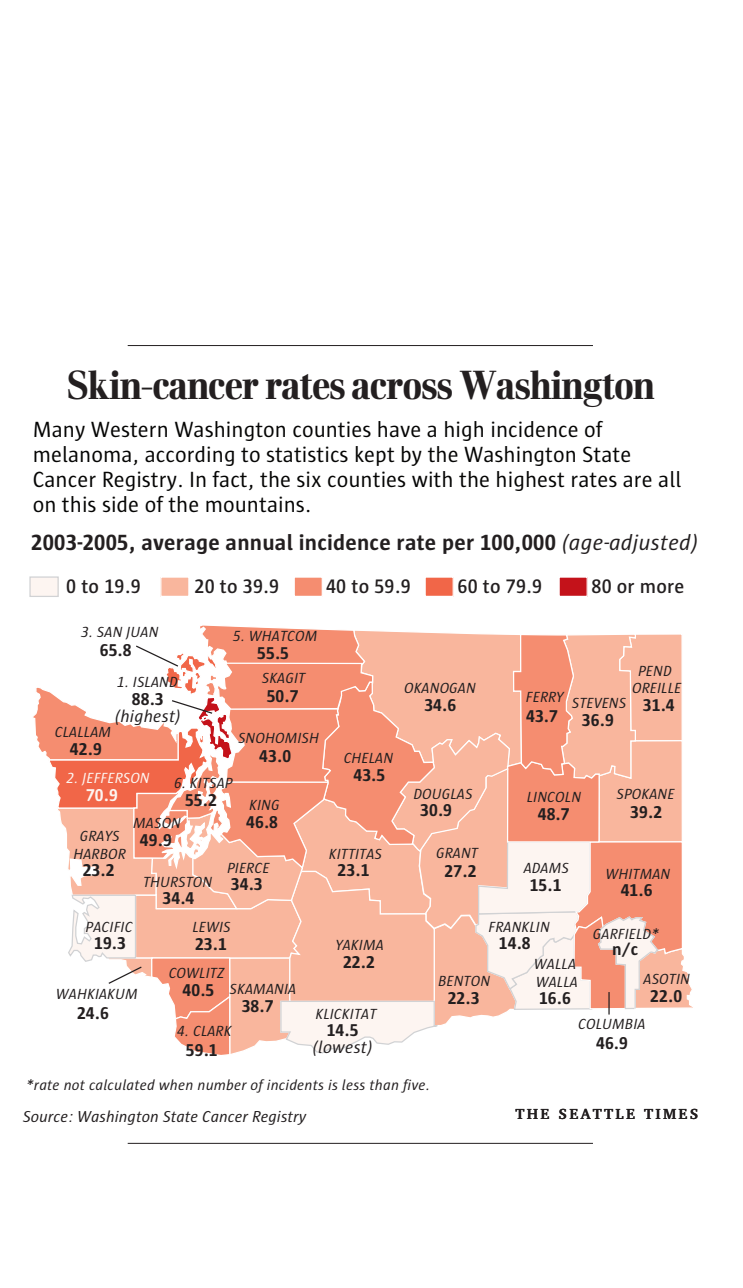
<style>
.page{position:relative;width:743px;height:1288px;background:#fff}
.page>*{position:absolute;margin:0;border:0;box-sizing:border-box;transform-origin:0 0}
.t1{font:900 40px "Walbaum ST";letter-spacing:-.01em;color:#231f20}
.t2{font:22.5px/25px "Sun ST";color:#050504}
.t3{font:700 22.5px "Sun ST";letter-spacing:.01em;color:#231f20}
.t4{font:500 20px "Sun ST";letter-spacing:.01em;color:#231f20}
.t5{font:700 17.5px "Sun ST";letter-spacing:.01em;color:#231f20}
.t6{font:italic 17.5px "Sun ST";letter-spacing:.01em;color:#231f20}
.t7{font:700 17.5px "Sun ST";color:#fdf5f1}
.t8{font:italic 16.25px "Sun ST";color:#231f20}
.t9{font:italic 15px/17.5px "Sun ST";letter-spacing:.01em;color:#231f20;text-align:center}
.t10{font:700 15px "Charter ITCST";letter-spacing:.155em;color:#231f20}
.t11{font:italic 15px "Sun ST";letter-spacing:.01em;color:#fdf5f1}
.s1{font-weight:400;font-style:italic}
</style>
<div class="page">
<svg style="left:33px;top:625px;width:660px;height:430px"></svg>
<div style="left:30px;top:577px;width:28px;height:19px;background:#fdf5f1"></div>
<div style="left:29px;top:576px;width:30px;height:21px;border:1px solid #d1d2d4"></div>
<div style="left:161px;top:577px;width:28px;height:19px;background:#f9b69d"></div>
<div style="left:160px;top:576px;width:29px;height:21px;border:1px solid #fff"></div>
<div style="left:425px;top:577px;width:28px;height:19px;background:#f16648"></div>
<div style="left:424px;top:576px;width:30px;height:21px;border:1px solid #fff"></div>
<div style="left:559px;top:577px;width:28px;height:19px;background:#c4121a"></div>
<div style="left:558px;top:576px;width:29px;height:21px;border:1px solid #fff"></div>
<div style="left:294px;top:577px;width:28px;height:19px;background:#f58d70"></div>
<div style="left:293px;top:576px;width:30px;height:21px;border:1px solid #fff"></div>
<svg style="left:107px;top:644px;width:503px;height:371px"></svg>
<hr style="left:128px;top:1142px;width:465px;height:1px;background:#231f20">
<hr style="left:128px;top:345px;width:465px;height:1px;background:#231f20">
<h1 class="t1" style="left:67px;top:362px;width:589px">Skin-cancer rates across Washington</h1>
<h2 class="t2" style="left:33px;top:418px;width:650px">Many Western Washington counties have a high incidence of melanoma, according to statistics kept by the Washington State Cancer Registry. In fact, the six counties with the highest rates are all on this side of the mountains.</h2>
<h2 class="t3" style="left:31px;top:534px;width:668px">2003-2005, average annual incidence rate per 100,000 <span class="s1">(age-adjusted)</span></h2>
<h3 class="t4" style="left:66px;top:575px;width:76px">0 to 19.9</h3>
<h3 class="t4" style="left:194px;top:575px;width:86px">20 to 39.9</h3>
<h3 class="t4" style="left:326px;top:575px;width:86px">40 to 59.9</h3>
<h3 class="t4" style="left:457px;top:575px;width:86px">60 to 79.9</h3>
<h3 class="t4" style="left:591px;top:575px;width:94px">80 or more</h3>
<p class="t9" style="left:81px;top:624px;width:79px">3. SAN JUAN</p>
<p class="t5" style="left:100px;top:643px;width:33px">65.8</p>
<p class="t9" style="left:233px;top:629px;width:86px">5. WHATCOM</p>
<p class="t5" style="left:257px;top:647px;width:33px">55.5</p>
<p class="t9" style="left:117px;top:674px;width:62px">1. ISLAND</p>
<p class="t9" style="left:632px;top:663px;width:51px">PEND<br>OREILLE</p>
<p class="t9" style="left:262px;top:671px;width:45px">SKAGIT</p>
<p class="t9" style="left:404px;top:680px;width:73px">OKANOGAN</p>
<p class="t5" style="left:267px;top:689px;width:33px">50.7</p>
<p class="t9" style="left:526px;top:695px;width:102px">FERRY STEVENS</p>
<p class="t5" style="left:132px;top:692px;width:33px">88.3</p>
<p class="t6" style="left:115px;top:709px;width:67px">(highest)</p>
<p class="t5" style="left:424px;top:698px;width:33px">34.6</p>
<p class="t5" style="left:642px;top:698px;width:33px">31.4</p>
<p class="t5" style="left:526px;top:709px;width:33px">43.7</p>
<p class="t5" style="left:582px;top:713px;width:33px">36.9</p>
<p class="t9" style="left:55px;top:724px;width:58px">CLALLAM</p>
<p class="t9" style="left:238px;top:731px;width:82px">SNOHOMISH</p>
<p class="t5" style="left:70px;top:742px;width:33px">42.9</p>
<p class="t5" style="left:259px;top:749px;width:33px">43.0</p>
<p class="t9" style="left:343px;top:750px;width:51px">CHELAN</p>
<p class="t11" style="left:66px;top:772px;width:85px">2. JEFFERSON</p>
<p class="t7" style="left:86px;top:788px;width:33px">70.9</p>
<p class="t9" style="left:174px;top:775px;width:60px">6. KITSAP</p>
<p class="t5" style="left:185px;top:793px;width:33px">55.2</p>
<p class="t9" style="left:133px;top:815px;width:49px">MASON</p>
<p class="t9" style="left:73px;top:829px;width:54px">GRAYS<br>HARBOR</p>
<p class="t5" style="left:140px;top:833px;width:33px">49.9</p>
<p class="t9" style="left:249px;top:797px;width:32px">KING</p>
<p class="t5" style="left:246px;top:815px;width:33px">46.8</p>
<p class="t5" style="left:353px;top:769px;width:33px">43.5</p>
<p class="t9" style="left:329px;top:846px;width:55px">KITTITAS</p>
<p class="t9" style="left:413px;top:786px;width:61px">DOUGLAS</p>
<p class="t9" style="left:526px;top:790px;width:56px">LINCOLN</p>
<p class="t9" style="left:616px;top:787px;width:60px">SPOKANE</p>
<p class="t5" style="left:420px;top:804px;width:33px">30.9</p>
<p class="t5" style="left:537px;top:807px;width:33px">48.7</p>
<p class="t5" style="left:630px;top:805px;width:33px">39.2</p>
<p class="t9" style="left:436px;top:845px;width:43px">GRANT</p>
<p class="t9" style="left:227px;top:860px;width:44px">PIERCE</p>
<p class="t5" style="left:83px;top:863px;width:33px">23.2</p>
<p class="t5" style="left:444px;top:864px;width:33px">27.2</p>
<p class="t5" style="left:337px;top:864px;width:33px">23.1</p>
<p class="t9" style="left:143px;top:874px;width:71px">THURSTON</p>
<p class="t5" style="left:231px;top:877px;width:33px">34.3</p>
<p class="t5" style="left:162px;top:891px;width:33px">34.4</p>
<p class="t9" style="left:523px;top:860px;width:47px">ADAMS</p>
<p class="t5" style="left:529px;top:878px;width:33px">15.1</p>
<p class="t9" style="left:605px;top:866px;width:66px">WHITMAN</p>
<p class="t5" style="left:620px;top:883px;width:33px">41.6</p>
<p class="t9" style="left:85px;top:919px;width:48px">PACIFIC</p>
<p class="t9" style="left:192px;top:920px;width:40px">LEWIS</p>
<p class="t5" style="left:94px;top:936px;width:33px">19.3</p>
<p class="t5" style="left:195px;top:937px;width:33px">23.1</p>
<p class="t9" style="left:335px;top:937px;width:50px">YAKIMA</p>
<p class="t9" style="left:169px;top:966px;width:57px">COWLITZ</p>
<p class="t5" style="left:343px;top:955px;width:33px">22.2</p>
<p class="t9" style="left:56px;top:986px;width:83px">WAHKIAKUM</p>
<p class="t5" style="left:77px;top:1006px;width:33px">24.6</p>
<p class="t5" style="left:182px;top:983px;width:33px">40.5</p>
<p class="t9" style="left:229px;top:981px;width:68px">SKAMANIA</p>
<p class="t5" style="left:242px;top:999px;width:33px">38.7</p>
<p class="t9" style="left:315px;top:1006px;width:62px">KLICKITAT</p>
<p class="t9" style="left:177px;top:1023px;width:56px">4. CLARK</p>
<p class="t5" style="left:186px;top:1043px;width:33px">59.1</p>
<p class="t5" style="left:326px;top:1023px;width:33px">14.5</p>
<p class="t6" style="left:312px;top:1040px;width:62px">(lowest)</p>
<p class="t9" style="left:488px;top:919px;width:63px">FRANKLIN</p>
<p class="t9" style="left:438px;top:973px;width:54px">BENTON</p>
<p class="t5" style="left:498px;top:936px;width:33px">14.8</p>
<p class="t9" style="left:534px;top:956px;width:45px;text-align:left">WALLA<br>WALLA</p>
<p class="t9" style="left:593px;top:927px;width:67px">GARFIELD*</p>
<p class="t5" style="left:612px;top:942px;width:28px">n/c</p>
<p class="t9" style="left:643px;top:971px;width:48px">ASOTIN</p>
<p class="t5" style="left:447px;top:991px;width:33px">22.3</p>
<p class="t5" style="left:650px;top:989px;width:33px">22.0</p>
<p class="t5" style="left:539px;top:991px;width:33px">16.6</p>
<p class="t9" style="left:578px;top:1017px;width:69px">COLUMBIA</p>
<p class="t5" style="left:596px;top:1036px;width:33px">46.9</p>
<p class="t9" style="left:26px;top:1077px;width:405px">*rate not calculated when number of incidents is less than five.</p>
<p class="t8" style="left:23px;top:1110px;width:285px">Source: Washington State Cancer Registry</p>
<p class="t10" style="left:515px;top:1109px;width:184px">THE SEATTLE TIMES</p>
</div>
